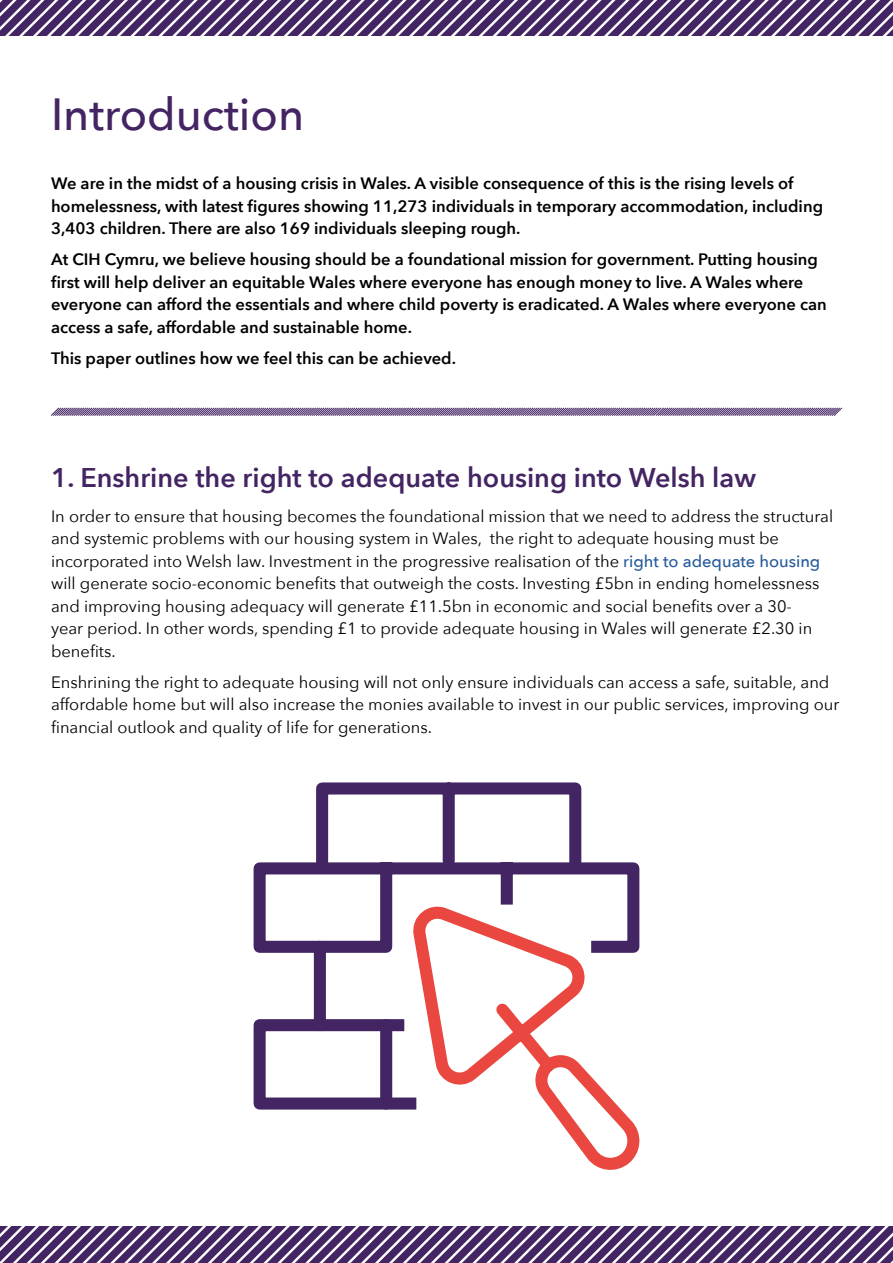
<style>
.page{position:relative;width:893px;height:1263px;background:#fff}
.page>*{position:absolute;margin:0;border:0;box-sizing:border-box;transform-origin:0 0}
.t1{font:500 45px "Avenir Next";color:#442563}
.t2{font:600 27px "Avenir Next";color:#442563}
.t3{font:16.5px/22.5px "Avenir Next";color:#000}
.t4{font:600 16.5px/22.5px "Avenir Next";color:#000}
.s1{font-weight:500;color:#275b9b}
</style>
<div class="page">
<svg style="left:0;top:1226px;width:893px;height:37px"></svg>
<svg style="left:0;top:0;width:893px;height:36px"></svg>
<svg style="left:51px;top:407px;width:791px;height:9px"></svg>
<svg style="left:417px;top:959px;width:223px;height:208px"></svg>
<div style="left:314px;top:947px;width:12px;height:78px;background:#442563"></div>
<svg style="left:253px;top:1013px;width:169px;height:102px"></svg>
<div style="left:380px;top:1025px;width:12px;height:78px;background:#442563"></div>
<svg style="left:253px;top:782px;width:387px;height:177px"></svg>
<h1 class="t1" style="left:51px;top:76px;width:255px">Introduction</h1>
<p class="t4" style="left:51px;top:172px;width:774px">We are in the midst of a housing crisis in Wales. A visible consequence of this is the rising levels of homelessness, with latest figures showing 11,273 individuals in temporary accommodation, including<br>3,403 children. There are also 169 individuals sleeping rough.</p>
<p class="t4" style="left:51px;top:248px;width:777px">At CIH Cymru, we believe housing should be a foundational mission for government. Putting housing first will help deliver an equitable Wales where everyone has enough money to live. A Wales where everyone can afford the essentials and where child poverty is eradicated. A Wales where everyone can access a safe, affordable and sustainable home.</p>
<p class="t4" style="left:51px;top:346px;width:406px">This paper outlines how we feel this can be achieved.</p>
<h2 class="t2" style="left:51px;top:454px;width:706px">1. Enshrine the right to adequate housing into Welsh law</h2>
<p class="t3" style="left:51px;top:504px;width:784px">In order to ensure that housing becomes the foundational mission that we need to address the structural and systemic problems with our housing system in Wales, the right to adequate housing must be incorporated into Welsh law. Investment in the progressive realisation of the <span class="s1">right to adequate housing </span>will generate socio-economic benefits that outweigh the costs. Investing £5bn in ending homelessness and improving housing adequacy will generate £11.5bn in economic and social benefits over a 30-<br>year period. In other words, spending £1 to provide adequate housing in Wales will generate £2.30 in benefits.</p>
<p class="t3" style="left:51px;top:670px;width:790px">Enshrining the right to adequate housing will not only ensure individuals can access a safe, suitable, and affordable home but will also increase the monies available to invest in our public services, improving our financial outlook and quality of life for generations.</p>
</div>
